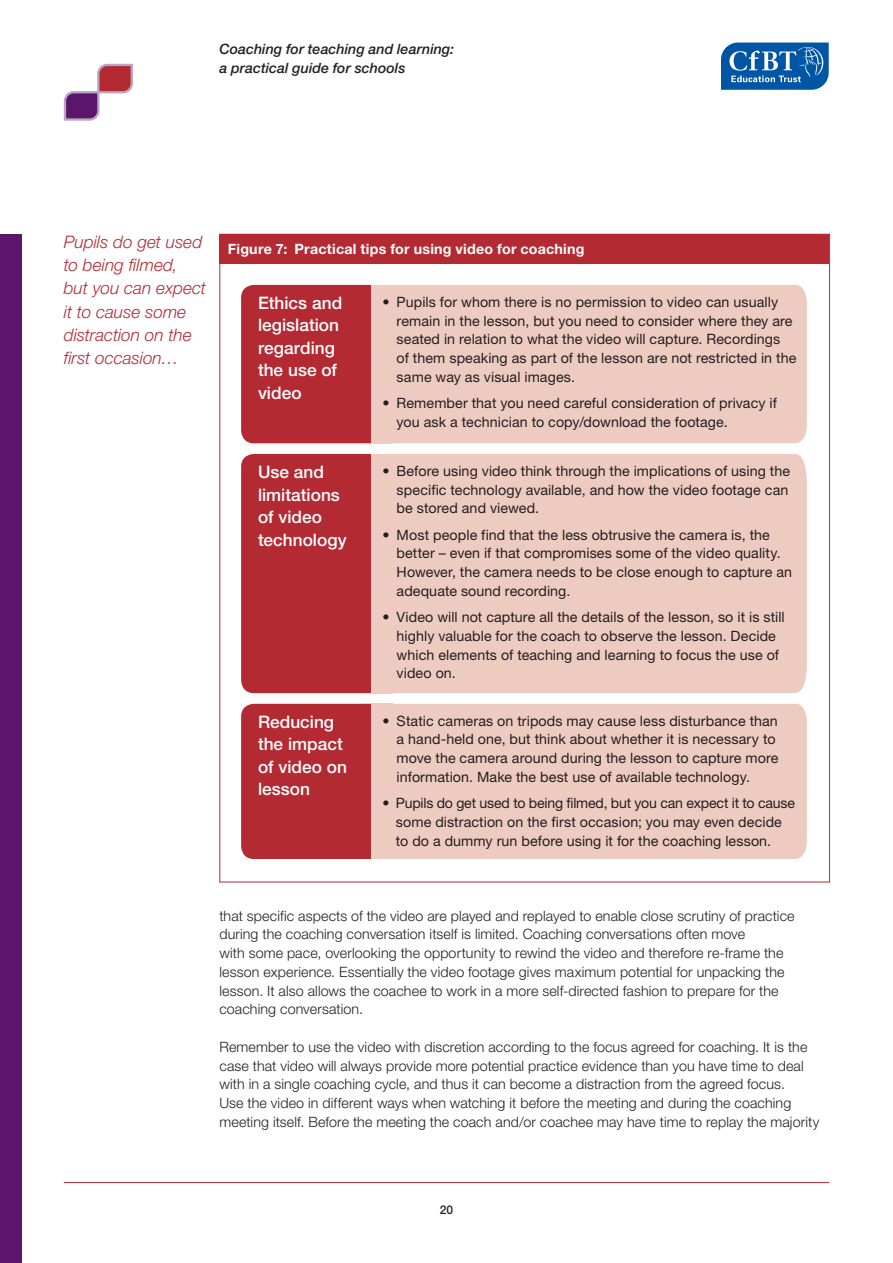
<style>
.page{position:relative;width:893px;height:1263px;background:#fff}
.page>*{position:absolute;margin:0;border:0;box-sizing:border-box;transform-origin:0 0}
.t1{font:500 17.25px/22.5px "Helvetica Neue LT";color:#fff}
.t2{font:italic 300 17.25px/23.2px "Helvetica Neue LT";color:#b32a33}
.t3{font:14.25px/18.8px "Helvetica Neue LT";letter-spacing:.005em;color:#231f20}
.t4{font:300 14.25px/18.8px "Helvetica Neue LT";letter-spacing:.01em;color:#231f20}
.t5{font:italic 500 14.25px/18.9px "Helvetica Neue LT";color:#231f20}
.t6{font:700 14.25px "Helvetica Neue LT";letter-spacing:.015em;color:#fff}
.t7{font:500 12px "Helvetica Neue LT";color:#231f20}
</style>
<div class="page">
<svg style="left:63px;top:63px;width:70px;height:58px"></svg>
<div style="left:0;top:234px;width:21px;height:1029px;background:#5b166b"></div>
<svg style="left:721px;top:43px;width:108px;height:47px;background:#2e73b4"></svg>
<hr style="left:64px;top:1182px;width:765px;height:1px;background:#b32a33">
<div style="left:219px;top:234px;width:610px;height:30px;background:#b32a33"></div>
<div style="left:393px;top:285px;width:414px;height:158px;background:#eecbc1"></div>
<div style="left:393px;top:454px;width:414px;height:239px;background:#eecbc1"></div>
<div style="left:393px;top:704px;width:414px;height:155px;background:#eecbc1"></div>
<div style="left:241px;top:285px;width:141px;height:158px;background:#b32a33;border-radius:13px"></div>
<div style="left:241px;top:454px;width:141px;height:239px;background:#b32a33;border-radius:13px"></div>
<div style="left:241px;top:704px;width:141px;height:155px;background:#b32a33;border-radius:13px"></div>
<div style="left:372px;top:285px;width:21px;height:158px;background:#eecbc1"></div>
<div style="left:372px;top:454px;width:21px;height:239px;background:#eecbc1"></div>
<div style="left:372px;top:704px;width:21px;height:155px;background:#eecbc1"></div>
<p class="t5" style="left:219px;top:39px;width:236px">Coaching for teaching and learning: a practical guide for schools</p>
<p class="t2" style="left:64px;top:230px;width:144px">Pupils do get used to being filmed, but you can expect it to cause some distraction on the first occasion…</p>
<p class="t6" style="left:228px;top:240px;width:358px">Figure 7: Practical tips for using video for coaching</p>
<p class="t1" style="left:258px;top:291px;width:86px">Ethics and legislation regarding the use of video</p>
<p class="t1" style="left:258px;top:460px;width:90px">Use and limitations of video technology</p>
<p class="t1" style="left:258px;top:710px;width:90px">Reducing the impact of video on lesson</p>
<p class="t3" style="left:397px;top:292px;width:401px;text-indent:-14px">• Pupils for whom there is no permission to video can usually remain in the lesson, but you need to consider where they are seated in relation to what the video will capture. Recordings of them speaking as part of the lesson are not restricted in the same way as visual images.</p>
<p class="t3" style="left:397px;top:393px;width:382px;text-indent:-14px">• Remember that you need careful consideration of privacy if you ask a technician to copy/download the footage.</p>
<p class="t3" style="left:397px;top:461px;width:395px;text-align:justify;text-indent:-14px">• Before using video think through the implications of using the specific technology available, and how the video footage can be stored and viewed.</p>
<p class="t3" style="left:397px;top:525px;width:397px;text-indent:-14px">• Most people find that the less obtrusive the camera is, the better – even if that compromises some of the video quality.<br>However, the camera needs to be close enough to capture an adequate sound recording.</p>
<p class="t3" style="left:397px;top:607px;width:390px;text-indent:-14px">• Video will not capture all the details of the lesson, so it is still highly valuable for the coach to observe the lesson. Decide which elements of teaching and learning to focus the use of video on.</p>
<p class="t3" style="left:397px;top:711px;width:383px;text-indent:-14px">• Static cameras on tripods may cause less disturbance than a hand-held one, but think about whether it is necessary to move the camera around during the lesson to capture more information. Make the best use of available technology.</p>
<p class="t3" style="left:396px;top:793px;width:401px;text-indent:-14px">• Pupils do get used to being filmed, but you can expect it to cause some distraction on the first occasion; you may even decide to do a dummy run before using it for the coaching lesson.</p>
<p class="t4" style="left:219px;top:906px;width:577px">that specific aspects of the video are played and replayed to enable close scrutiny of practice during the coaching conversation itself is limited. Coaching conversations often move<br>with some pace, overlooking the opportunity to rewind the video and therefore re-frame the lesson experience. Essentially the video footage gives maximum potential for unpacking the lesson. It also allows the coachee to work in a more self-directed fashion to prepare for the coaching conversation.</p>
<p class="t4" style="left:219px;top:1037px;width:601px">Remember to use the video with discretion according to the focus agreed for coaching. It is the case that video will always provide more potential practice evidence than you have time to deal with in a single coaching cycle, and thus it can become a distraction from the agreed focus.<br>Use the video in different ways when watching it before the meeting and during the coaching meeting itself. Before the meeting the coach and/or coachee may have time to replay the majority</p>
<p class="t7" style="left:440px;top:1202px;width:15px">20</p>
</div>
